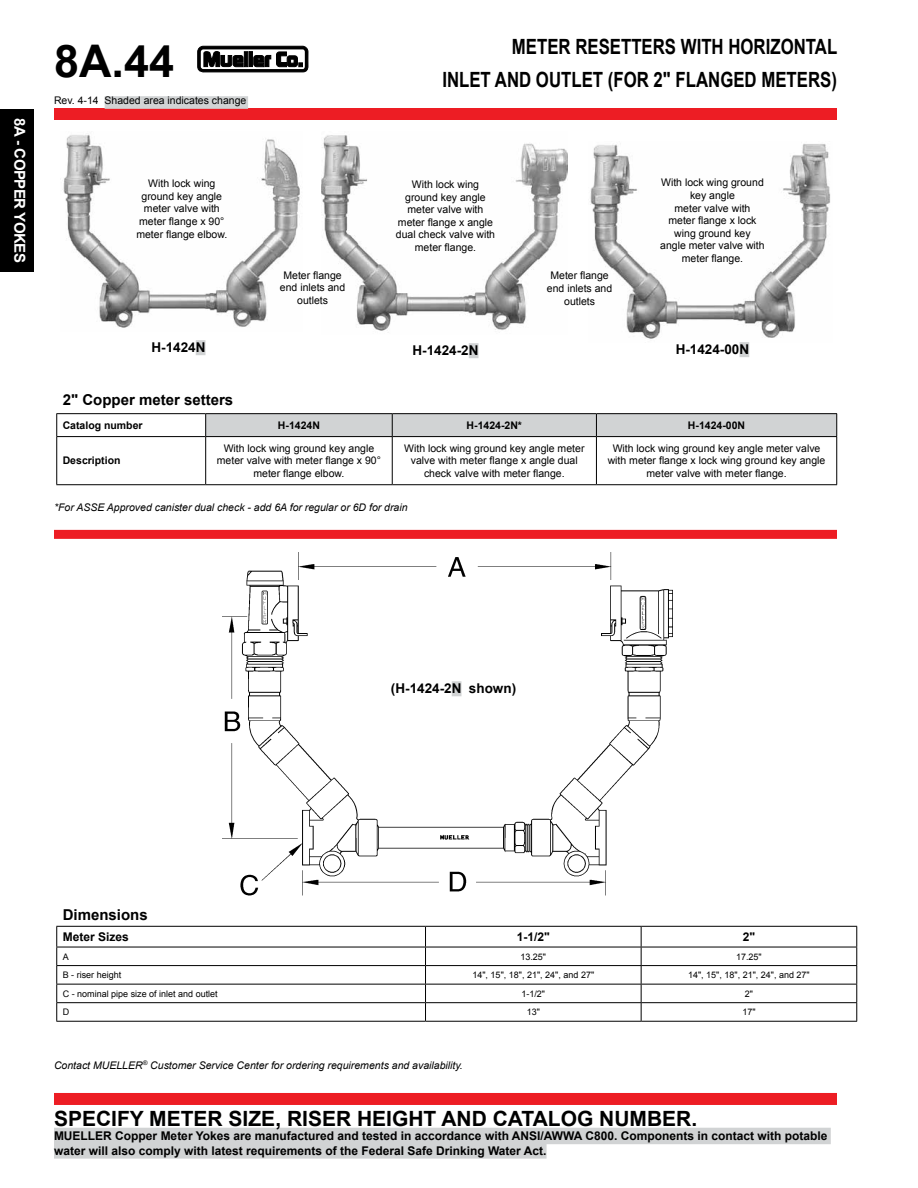
<style>
.page{position:relative;width:918px;height:1188px;background:#fff}
.page>*{position:absolute;margin:0;border:0;box-sizing:border-box;transform-origin:0 0}
.t1{font:700 45px "Arial";color:#000}
.t2{font:700 21px/33px "Arial";color:#000;text-align:right;scale:.8 1}
.t3{font:700 21px "Arial";color:#000}
.t4{font:700 15px "Arial";color:#000}
.t5{font:700 15px "Arial";letter-spacing:-.03em;color:#fff}
.t6{font:700 13.5px "Arial";color:#000}
.t7{font:700 12px/14.4px "Arial";color:#000}
.t8{font:10.5px/12.6px "Arial";color:#000;text-align:center}
.t9{font:italic 10.5px "Arial";color:#000}
.t10{font:700 10.5px "Arial";color:#000}
.t11{font:9px "Arial";color:#000}
</style>
<div class="page">
<div style="left:54px;top:108px;width:783px;height:12px;background:#ed1d24"></div>
<div style="left:54px;top:1093px;width:783px;height:12px;background:#ed1d24"></div>
<svg style="left:197px;top:45px;width:112px;height:28px"></svg>
<div style="left:0;top:109px;width:34px;height:162px;background:#000"></div>
<div style="left:105px;top:96px;width:143px;height:13px;background:#d1d3d4;border:2px solid #d1d3d4"></div>
<img style="left:590px;top:144px;width:240px;height:199px">
<img style="left:63px;top:134px;width:237px;height:194px">
<img style="left:321px;top:135px;width:247px;height:196px">
<div style="left:469px;top:343px;width:10px;height:15px;background:#d1d3d4"></div>
<div style="left:740px;top:342px;width:9px;height:15px;background:#d1d3d4"></div>
<div style="left:196px;top:340px;width:10px;height:15px;background:#d1d3d4"></div>
<div style="left:54px;top:530px;width:783px;height:9px;background:#ed1d24"></div>
<img style="left:223px;top:552px;width:450px;height:343px">
<div style="left:452px;top:681px;width:9px;height:15px;background:#d1d3d4"></div>
<div style="left:54px;top:1128px;width:777px;height:16px;background:#d1d3d4"></div>
<div style="left:54px;top:1142px;width:493px;height:17px;background:#d1d3d4"></div>
<hr style="left:56px;top:413px;width:150px;height:1px;background:#000">
<svg style="left:56px;top:414px;width:1px;height:22px"></svg>
<hr style="left:206px;top:413px;width:186px;height:1px;background:#000">
<hr style="left:392px;top:413px;width:204px;height:1px;background:#000">
<hr style="left:596px;top:413px;width:241px;height:1px;background:#000">
<div style="left:205px;top:414px;width:632px;height:22px;background:#d1d3d4"></div>
<hr style="left:56px;top:436px;width:150px;height:1px;background:#000">
<hr style="left:56px;top:437px;width:1px;height:47px;background:#000">
<hr style="left:206px;top:436px;width:186px;height:1px;background:#000">
<hr style="left:205px;top:437px;width:1px;height:47px;background:#000">
<hr style="left:392px;top:436px;width:204px;height:1px;background:#000">
<hr style="left:392px;top:437px;width:1px;height:47px;background:#000">
<hr style="left:596px;top:436px;width:241px;height:1px;background:#000">
<hr style="left:596px;top:437px;width:1px;height:47px;background:#000">
<hr style="left:836px;top:437px;width:1px;height:47px;background:#000">
<hr style="left:56px;top:484px;width:150px;height:1px;background:#000">
<hr style="left:206px;top:484px;width:186px;height:1px;background:#000">
<hr style="left:392px;top:484px;width:204px;height:1px;background:#000">
<hr style="left:596px;top:484px;width:241px;height:1px;background:#000">
<hr style="left:56px;top:947px;width:370px;height:1px;background:#000">
<hr style="left:426px;top:947px;width:215px;height:1px;background:#000">
<hr style="left:641px;top:947px;width:216px;height:1px;background:#000">
<hr style="left:56px;top:965px;width:370px;height:1px;background:#000">
<hr style="left:426px;top:965px;width:215px;height:1px;background:#000">
<hr style="left:641px;top:965px;width:216px;height:1px;background:#000">
<hr style="left:56px;top:984px;width:370px;height:1px;background:#000">
<hr style="left:426px;top:984px;width:215px;height:1px;background:#000">
<hr style="left:641px;top:984px;width:216px;height:1px;background:#000">
<hr style="left:56px;top:1002px;width:370px;height:1px;background:#000">
<svg style="left:56px;top:927px;width:1px;height:94px"></svg>
<hr style="left:426px;top:1002px;width:215px;height:1px;background:#000">
<svg style="left:425px;top:927px;width:1px;height:94px"></svg>
<hr style="left:641px;top:1002px;width:216px;height:1px;background:#000">
<svg style="left:641px;top:927px;width:1px;height:94px"></svg>
<svg style="left:856px;top:927px;width:1px;height:94px"></svg>
<hr style="left:56px;top:1021px;width:370px;height:1px;background:#000">
<hr style="left:426px;top:1021px;width:215px;height:1px;background:#000">
<hr style="left:641px;top:1021px;width:216px;height:1px;background:#000">
<hr style="left:56px;top:926px;width:370px;height:1px;background:#000">
<hr style="left:426px;top:926px;width:215px;height:1px;background:#000">
<hr style="left:641px;top:926px;width:216px;height:1px;background:#000">
<h3 class="t5" style="left:30px;top:118px;width:146px;rotate:90deg">8A - COPPER YOKES</h3>
<h1 class="t1" style="left:54px;top:31px;width:122px">8A.44</h1>
<p class="t8" style="left:54px;top:95px;width:194px">Rev. 4-14 Shaded area indicates change</p>
<h2 class="t2" style="left:442px;top:31px;width:495px">METER RESETTERS WITH HORIZONTAL<br>INLET AND OUTLET (FOR 2" FLANGED METERS)</h2>
<p class="t8" style="left:136px;top:177px;width:93px">With lock wing ground key angle meter valve with meter flange x 90° meter flange elbow.</p>
<p class="t8" style="left:660px;top:176px;width:106px">With lock wing ground key angle<br>meter valve with meter flange x lock wing ground key angle meter valve with meter flange.</p>
<p class="t8" style="left:396px;top:178px;width:101px">With lock wing ground key angle meter valve with meter flange x angle dual check valve with meter flange.</p>
<p class="t8" style="left:280px;top:269px;width:67px">Meter flange end inlets and outlets</p>
<p class="t8" style="left:547px;top:269px;width:67px">Meter flange end inlets and outlets</p>
<p class="t6" style="left:151px;top:338px;width:56px">H-1424N</p>
<p class="t6" style="left:412px;top:341px;width:68px">H-1424-2N</p>
<p class="t6" style="left:676px;top:340px;width:75px">H-1424-00N</p>
<h3 class="t4" style="left:63px;top:390px;width:172px">2" Copper meter setters</h3>
<p class="t10" style="left:63px;top:418px;width:81px">Catalog number</p>
<p class="t10" style="left:278px;top:418px;width:44px">H-1424N</p>
<p class="t10" style="left:467px;top:418px;width:57px">H-1424-2N*</p>
<p class="t10" style="left:688px;top:418px;width:59px">H-1424-00N</p>
<p class="t10" style="left:63px;top:454px;width:59px">Description</p>
<p class="t8" style="left:217px;top:442px;width:166px">With lock wing ground key angle meter valve with meter flange x 90° meter flange elbow.</p>
<p class="t8" style="left:404px;top:442px;width:182px">With lock wing ground key angle meter valve with meter flange x angle dual check valve with meter flange.</p>
<p class="t8" style="left:608px;top:442px;width:219px">With lock wing ground key angle meter valve with meter flange x lock wing ground key angle meter valve with meter flange.</p>
<p class="t9" style="left:54px;top:500px;width:355px">*For ASSE Approved canister dual check - add 6A for regular or 6D for drain</p>
<p class="t6" style="left:391px;top:680px;width:127px">(H-1424-2N shown)</p>
<h3 class="t4" style="left:63px;top:905px;width:87px">Dimensions</h3>
<p class="t7" style="left:63px;top:930px;width:68px">Meter Sizes</p>
<p class="t7" style="left:517px;top:930px;width:35px">1-1/2"</p>
<p class="t7" style="left:743px;top:930px;width:14px">2"</p>
<p class="t11" style="left:63px;top:951px;width:8px">A</p>
<p class="t11" style="left:520px;top:951px;width:27px">13.25"</p>
<p class="t11" style="left:736px;top:951px;width:27px">17.25"</p>
<p class="t11" style="left:63px;top:969px;width:60px">B - riser height</p>
<p class="t11" style="left:472px;top:969px;width:123px">14", 15", 18", 21", 24", and 27"</p>
<p class="t11" style="left:688px;top:969px;width:123px">14", 15", 18", 21", 24", and 27"</p>
<p class="t11" style="left:63px;top:988px;width:157px">C - nominal pipe size of inlet and outlet</p>
<p class="t11" style="left:521px;top:988px;width:25px">1-1/2"</p>
<p class="t11" style="left:745px;top:988px;width:10px">2"</p>
<p class="t11" style="left:63px;top:1006px;width:8px">D</p>
<p class="t11" style="left:527px;top:1006px;width:15px">13"</p>
<p class="t11" style="left:742px;top:1006px;width:15px">17"</p>
<p class="t9" style="left:54px;top:1059px;width:410px">Contact MUELLER<sup>®</sup> Customer Service Center for ordering requirements and availability.</p>
<h2 class="t3" style="left:54px;top:1105px;width:645px">SPECIFY METER SIZE, RISER HEIGHT AND CATALOG NUMBER.</h2>
<p class="t7" style="left:54px;top:1129px;width:775px">MUELLER Copper Meter Yokes are manufactured and tested in accordance with ANSI/AWWA C800. Components in contact with potable water will also comply with latest requirements of the Federal Safe Drinking Water Act.</p>
</div>
